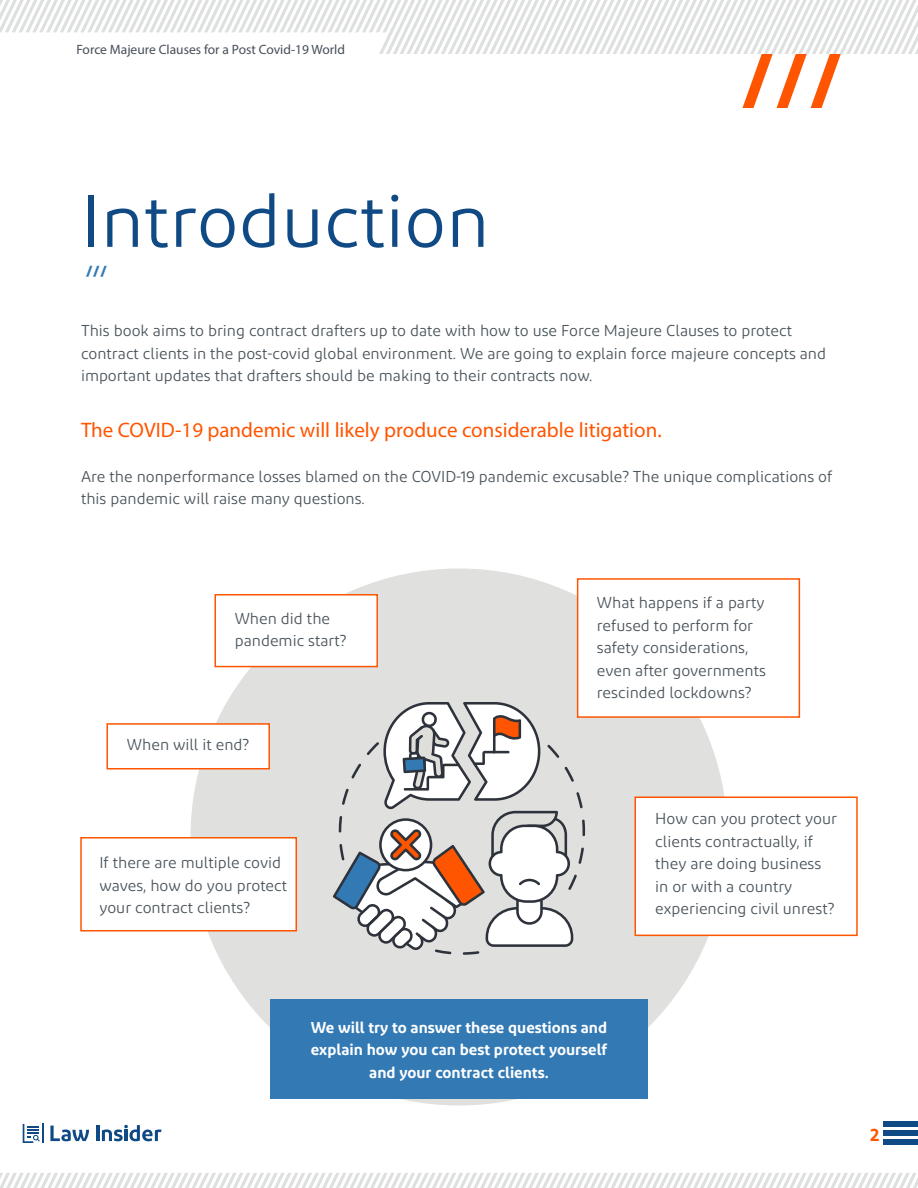
<style>
.page{position:relative;width:918px;height:1188px;background:#fff}
.page>*{position:absolute;margin:0;border:0;box-sizing:border-box;transform-origin:0 0}
.t1{font:74.25px "Diodrum Cyrillic";color:#104a85}
.t2{font:21px "Myriad Pro";color:#f50}
.t3{font:600 18px "Diodrum Cyrillic";color:#ff5400}
.t4{font:15.75px/22.5px "Diodrum Cyrillic";color:#475259}
.t5{font:600 15.75px/22.5px "Diodrum Cyrillic";color:#fff;text-align:center}
.t6{font:13.5px "Myriad Pro";color:#474f59}
.t7{font:700 13.5px "Diodrum Cyrillic";color:#337ab5}
</style>
<div class="page">
<div style="left:190px;top:568px;width:538px;height:538px;background:#e0e0df;border-radius:50%"></div>
<div style="left:214px;top:594px;width:164px;height:73px;background:#fff;border:2px solid #f50"></div>
<div style="left:106px;top:723px;width:164px;height:47px;background:#fff;border:2px solid #f50"></div>
<div style="left:80px;top:837px;width:217px;height:95px;background:#fff;border:2px solid #f50"></div>
<div style="left:270px;top:1000px;width:378px;height:99px;background:#337ab5"></div>
<div style="left:577px;top:578px;width:223px;height:140px;background:#fff;border:2px solid #f50"></div>
<div style="left:634px;top:796px;width:224px;height:140px;background:#fff;border:2px solid #f50"></div>
<svg style="left:0;top:1173px;width:918px;height:15px"></svg>
<svg style="left:50px;top:1126px;width:39px;height:15px"></svg>
<hr style="left:97px;top:1126px;width:3px;height:15px;background:#104a85">
<svg style="left:102px;top:1125px;width:60px;height:16px"></svg>
<svg style="left:23px;top:1124px;width:20px;height:19px"></svg>
<div style="left:884px;top:1122px;width:34px;height:5px;background:#0f4a85"></div>
<div style="left:884px;top:1131px;width:34px;height:5px;background:#0f4a85"></div>
<div style="left:884px;top:1139px;width:34px;height:6px;background:#0f4a85"></div>
<svg style="left:0;top:0;width:918px;height:108px"></svg>
<svg style="left:333px;top:702px;width:252px;height:253px"></svg>
<p class="t6" style="left:76px;top:41px;width:270px">Force Majeure Clauses for a Post Covid-19 World</p>
<h1 class="t1" style="left:81px;top:176px;width:410px">Introduction</h1>
<p class="t7" style="left:86px;top:263px;width:23px">///</p>
<p class="t4" style="left:81px;top:319px;width:747px">This book aims to bring contract drafters up to date with how to use Force Majeure Clauses to protect contract clients in the post-covid global environment. We are going to explain force majeure concepts and important updates that drafters should be making to their contracts now.</p>
<h2 class="t2" style="left:81px;top:417px;width:582px">The COVID-19 pandemic will likely produce considerable litigation.</h2>
<p class="t4" style="left:81px;top:465px;width:753px">Are the nonperformance losses blamed on the COVID-19 pandemic excusable? The unique complications of this pandemic will raise many questions.</p>
<p class="t4" style="left:235px;top:607px;width:114px">When did the pandemic start?</p>
<p class="t4" style="left:127px;top:733px;width:124px">When will it end?</p>
<p class="t4" style="left:99px;top:851px;width:189px">If there are multiple covid waves, how do you protect your contract clients?</p>
<p class="t4" style="left:597px;top:591px;width:171px">What happens if a party refused to perform for safety considerations, even after governments rescinded lockdowns?</p>
<p class="t4" style="left:655px;top:807px;width:183px">How can you protect your clients contractually, if they are doing business in or with a country experiencing civil unrest?</p>
<p class="t5" style="left:311px;top:1016px;width:298px">We will try to answer these questions and explain how you can best protect yourself and your contract clients.</p>
<p class="t3" style="left:870px;top:1123px;width:11px">2</p>
</div>
